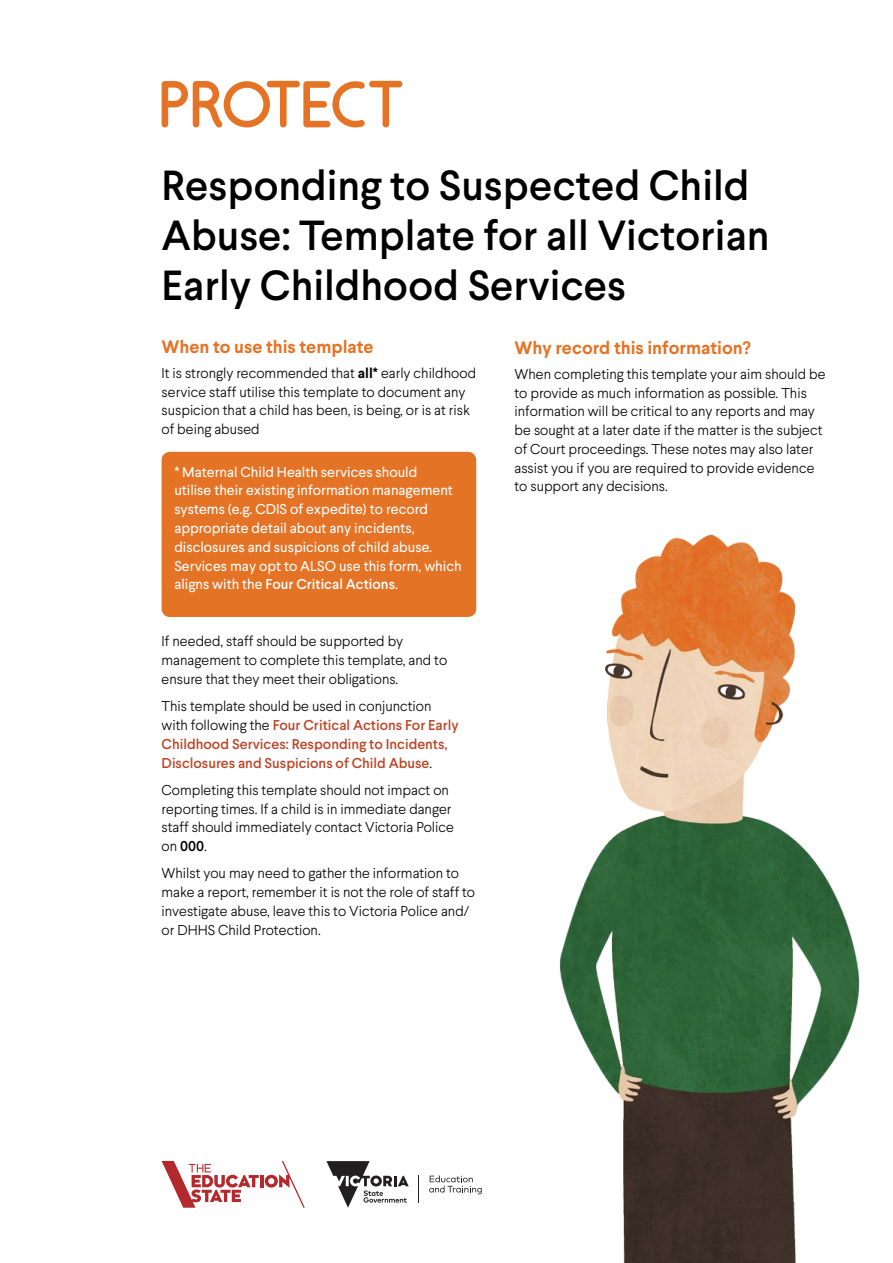
<style>
.page{position:relative;width:893px;height:1263px;background:#fff}
.page>*{position:absolute;margin:0;border:0;box-sizing:border-box;transform-origin:0 0}
.t1{font:500 42px/50.4px "Larsseit";color:#000}
.t2{font:700 18px "Larsseit";color:#e57326}
.t3{font:300 14.25px/18.8px "Larsseit";color:#000}
.t4{font:14.25px/18.8px "Larsseit";color:#fff}
.t5{font:500 14.25px/18.8px "Larsseit";color:#bb4627}
.s1{font-weight:700}
.s2{font-weight:500}
.s3{font-weight:300;color:#000}
</style>
<div class="page">
<img style="left:470px;top:507px;width:390px;height:756px">
<svg style="left:162px;top:81px;width:240px;height:47px"></svg>
<svg style="left:418px;top:1175px;width:1px;height:28px"></svg>
<svg style="left:326px;top:1161px;width:83px;height:47px"></svg>
<svg style="left:429px;top:1175px;width:53px;height:19px"></svg>
<svg style="left:162px;top:1161px;width:143px;height:47px"></svg>
<div style="left:162px;top:452px;width:314px;height:165px;background:#e57326;border-radius:9px"></div>
<h1 class="t1" style="left:162px;top:160px;width:609px">Responding to Suspected Child<br>Abuse: Template for all Victorian<br>Early Childhood Services</h1>
<p class="t2" style="left:162px;top:335px;width:214px">When to use this template</p>
<p class="t3" style="left:162px;top:363px;width:316px">It is strongly recommended that <span class="s1">all*</span> early childhood service staff utilise this template to document any suspicion that a child has been, is being, or is at risk of being abused</p>
<p class="t4" style="left:174px;top:462px;width:289px">* Maternal Child Health services should<br>utilise their existing information management systems (e.g. CDIS of expedite) to record appropriate detail about any incidents, disclosures and suspicions of child abuse.<br>Services may opt to ALSO use this form, which aligns with the <span class="s2">Four Critical Actions</span>.</p>
<p class="t2" style="left:514px;top:336px;width:238px">Why record this information?</p>
<p class="t3" style="left:514px;top:364px;width:312px">When completing this template your aim should be to provide as much information as possible. This information will be critical to any reports and may be sought at a later date if the matter is the subject of Court proceedings. These notes may also later assist you if you are required to provide evidence to support any decisions.</p>
<p class="t3" style="left:162px;top:632px;width:287px">If needed, staff should be supported by management to complete this template, and to ensure that they meet their obligations.</p>
<p class="t5" style="left:162px;top:697px;width:299px"><span class="s3">This template should be used in conjunction with following the</span> Four Critical Actions For Early Childhood Services: Responding to Incidents, Disclosures and Suspicions of Child Abuse<span class="s3">.</span></p>
<p class="t3" style="left:162px;top:780px;width:294px">Completing this template should not impact on reporting times. If a child is in immediate danger staff should immediately contact Victoria Police on <span class="s2">000</span>.</p>
<p class="t3" style="left:162px;top:864px;width:315px">Whilst you may need to gather the information to make a report, remember it is not the role of staff to investigate abuse, leave this to Victoria Police and/ or DHHS Child Protection.</p>
</div>
